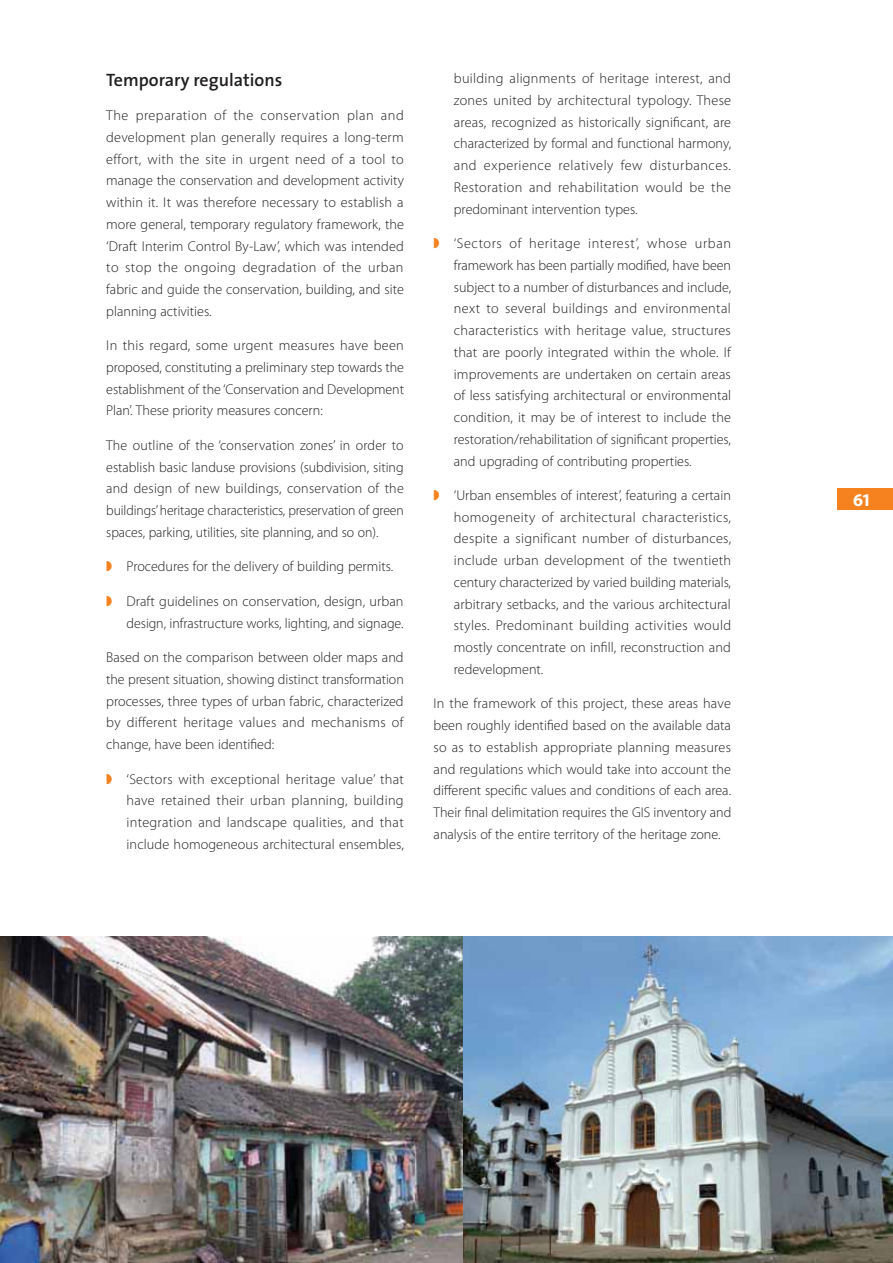
<style>
.page{position:relative;width:893px;height:1263px;background:#fff}
.page>*{position:absolute;margin:0;border:0;box-sizing:border-box;transform-origin:0 0}
.t1{font:600 18px "The Sans";color:#201d1d}
.t2{font:700 18px "Myriad Pro";color:#fff}
.t3{font:300 14.25px/21.8px "Myriad Pro";color:#201d1d;text-align:justify}
</style>
<div class="page">
<img style="left:0;top:937px;width:463px;height:326px">
<img style="left:463px;top:937px;width:430px;height:326px">
<div style="left:837px;top:488px;width:56px;height:22px;background:#f5821f"></div>
<p class="t1" style="left:106px;top:73px;width:178px">Temporary regulations</p>
<p class="t3" style="left:106px;top:105px;width:299px">The preparation of the conservation plan and development plan generally requires a long-term effort, with the site in urgent need of a tool to manage the conservation and development activity within it. It was therefore necessary to establish a more general, temporary regulatory framework, the ‘Draft Interim Control By-Law’, which was intended to stop the ongoing degradation of the urban fabric and guide the conservation, building, and site planning activities.</p>
<p class="t3" style="left:106px;top:336px;width:299px">In this regard, some urgent measures have been proposed, constituting a preliminary step towards the establishment of the ‘Conservation and Development Plan’. These priority measures concern:</p>
<p class="t3" style="left:106px;top:435px;width:299px">The outline of the ‘conservation zones’ in order to establish basic landuse provisions (subdivision, siting and design of new buildings, conservation of the buildings’ heritage characteristics, preservation of green spaces, parking, utilities, site planning, and so on).</p>
<p class="t3" style="left:127px;top:557px;width:268px">Procedures for the delivery of building permits.</p>
<p class="t3" style="left:127px;top:591px;width:279px">Draft guidelines on conservation, design, urban design, infrastructure works, lighting, and signage.</p>
<p class="t3" style="left:106px;top:647px;width:299px">Based on the comparison between older maps and the present situation, showing distinct transformation processes, three types of urban fabric, characterized by different heritage values and mechanisms of change, have been identified:</p>
<p class="t3" style="left:127px;top:769px;width:279px">‘Sectors with exceptional heritage value’ that have retained their urban planning, building integration and landscape qualities, and that include homogeneous architectural ensembles,</p>
<p class="t3" style="left:454px;top:68px;width:279px">building alignments of heritage interest, and zones united by architectural typology. These areas, recognized as historically significant, are characterized by formal and functional harmony, and experience relatively few disturbances.<br>Restoration and rehabilitation would be the predominant intervention types.</p>
<p class="t3" style="left:454px;top:233px;width:279px">‘Sectors of heritage interest’, whose urban framework has been partially modified, have been subject to a number of disturbances and include, next to several buildings and environmental characteristics with heritage value, structures that are poorly integrated within the whole. If improvements are undertaken on certain areas of less satisfying architectural or environmental condition, it may be of interest to include the restoration/rehabilitation of significant properties, and upgrading of contributing properties.</p>
<p class="t3" style="left:454px;top:485px;width:279px">‘Urban ensembles of interest’, featuring a certain homogeneity of architectural characteristics, despite a significant number of disturbances, include urban development of the twentieth century characterized by varied building materials, arbitrary setbacks, and the various architectural styles. Predominant building activities would mostly concentrate on infill, reconstruction and redevelopment.</p>
<p class="t3" style="left:434px;top:694px;width:299px">In the framework of this project, these areas have been roughly identified based on the available data so as to establish appropriate planning measures and regulations which would take into account the different specific values and conditions of each area.<br>Their final delimitation requires the GIS inventory and analysis of the entire territory of the heritage zone.</p>
<p class="t2" style="left:853px;top:489px;width:20px">61</p>
</div>
